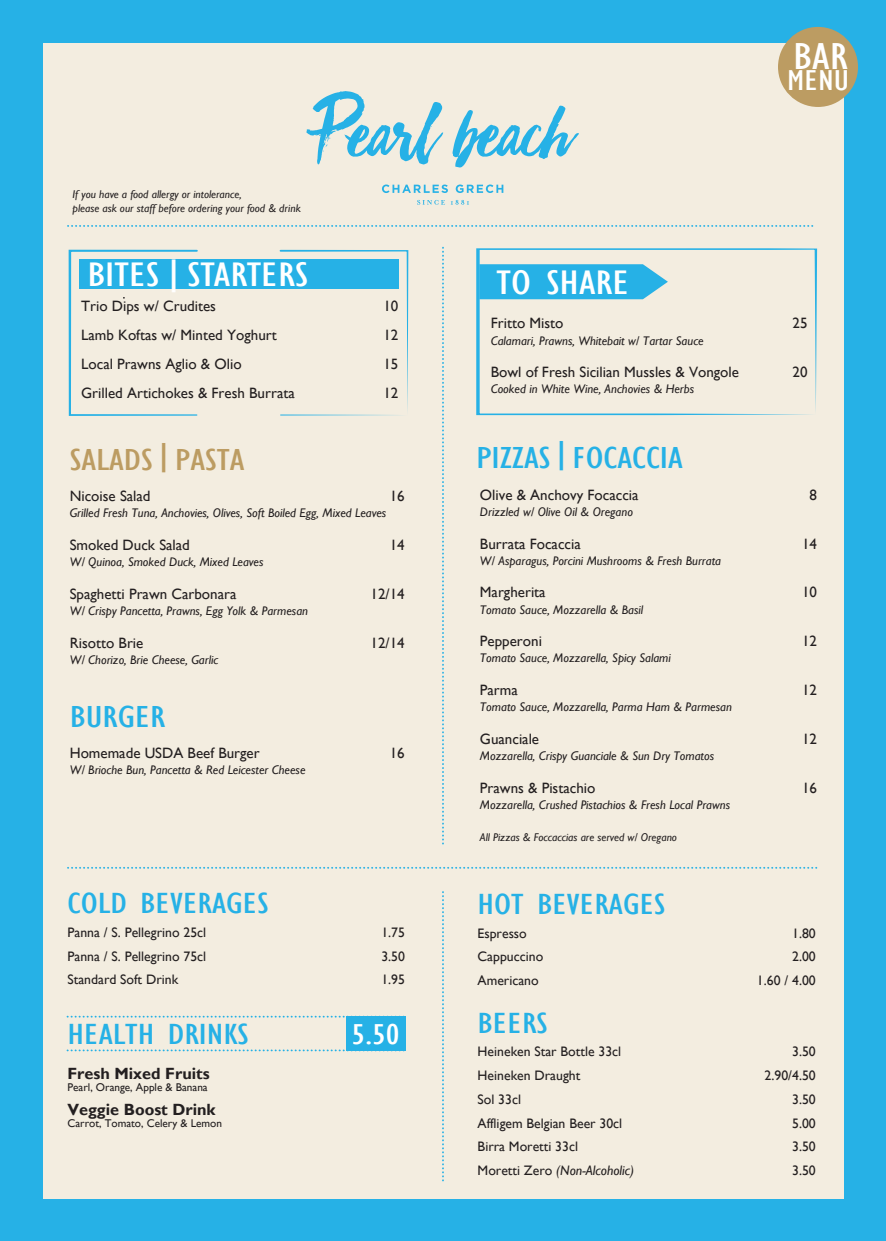
<style>
.page{position:relative;width:886px;height:1241px;background:#fff}
.page>*{position:absolute;margin:0;border:0;box-sizing:border-box;transform-origin:0 0}
.t1{font:condensed 38.62px "Gill Sans";color:#fff;scale:1.28 1}
.t2{font:condensed 35px "Gill Sans";color:#fff;scale:1.33 1}
.t3{font:condensed 31.25px "Gill Sans";color:#26b1e6;scale:1.33 1}
.t4{font:condensed 31.25px "Gill Sans";color:#bc9c62;scale:1.33 1}
.t5{font:condensed 30px "Gill Sans";color:#26b1e6;scale:1.33 1}
.t6{font:condensed 29.62px "Gill Sans";color:#fff;scale:1.28 1}
.t7{font:700 16.25px "Gill Sans";color:#231f20}
.t8{font:15px "Gill Sans";color:#231f20}
.t9{font:13.75px "Gill Sans";color:#231f20}
.t10{font:italic 13.75px "Gill Sans";color:#231f20}
.t11{font:italic 12.5px "Gill Sans";color:#231f20}
.t12{font:italic 11.25px/13.5px "Gill Sans";color:#231f20}
.t13{font:11.25px "Gill Sans";color:#231f20}
.s1{font-style:normal}
</style>
<div class="page">
<div style="left:0;top:0;width:886px;height:1240px;background:#26b1e6"></div>
<div style="left:43px;top:43px;width:800px;height:1155px;background:#f3ede0"></div>
<svg style="left:306px;top:91px;width:273px;height:77px"></svg>
<svg style="left:382px;top:184px;width:121px;height:9px"></svg>
<svg style="left:417px;top:200px;width:52px;height:5px"></svg>
<svg style="left:68px;top:225px;width:746px;height:2px"></svg>
<svg style="left:68px;top:867px;width:749px;height:1px"></svg>
<svg style="left:442px;top:248px;width:2px;height:596px"></svg>
<svg style="left:442px;top:891px;width:2px;height:290px"></svg>
<svg style="left:476px;top:248px;width:341px;height:167px"></svg>
<svg style="left:479px;top:264px;width:189px;height:35px;background:#34b5e5"></svg>
<svg style="left:280px;top:250px;width:128px;height:165px"></svg>
<div style="left:79px;top:260px;width:319px;height:29px;background:#26b1e6"></div>
<svg style="left:69px;top:250px;width:129px;height:166px"></svg>
<div style="left:778px;top:27px;width:80px;height:80px;background:#bc9c62;border-radius:50%"></div>
<svg style="left:67px;top:1015px;width:280px;height:2px"></svg>
<svg style="left:67px;top:1049px;width:339px;height:2px"></svg>
<div style="left:347px;top:1015px;width:59px;height:35px;background:#26b1e6"></div>
<p class="t12" style="left:73px;top:188px;width:230px">If you have a food allergy or intolerance,<br>please ask our staff before ordering your food &amp; drink</p>
<h2 class="t2" style="left:87px;top:253px;width:168px">BITES|STARTERS</h2>
<p class="t8" style="left:81px;top:297px;width:136px">Trio Dips w/ Crudites</p>
<p class="t8" style="left:383px;top:297px;width:16px">10</p>
<p class="t8" style="left:81px;top:326px;width:197px">Lamb Koftas w/ Minted Yoghurt</p>
<p class="t8" style="left:383px;top:326px;width:16px">12</p>
<p class="t8" style="left:81px;top:355px;width:162px">Local Prawns Aglio &amp; Olio</p>
<p class="t8" style="left:383px;top:355px;width:16px">15</p>
<p class="t8" style="left:81px;top:384px;width:215px">Grilled Artichokes &amp; Fresh Burrata</p>
<p class="t8" style="left:383px;top:384px;width:16px">12</p>
<h3 class="t4" style="left:70px;top:441px;width:133px">SALADS|PASTA</h3>
<p class="t8" style="left:70px;top:487px;width:82px">Nicoise Salad</p>
<p class="t8" style="left:390px;top:487px;width:16px">16</p>
<p class="t11" style="left:70px;top:506px;width:318px">Grilled Fresh Tuna, Anchovies, Olives, Soft Boiled Egg, Mixed Leaves</p>
<p class="t8" style="left:70px;top:536px;width:122px">Smoked Duck Salad</p>
<p class="t8" style="left:390px;top:536px;width:16px">14</p>
<p class="t11" style="left:70px;top:554px;width:195px">W/ Quinoa, Smoked Duck, Mixed Leaves</p>
<p class="t8" style="left:70px;top:585px;width:168px">Spaghetti Prawn Carbonara</p>
<p class="t8" style="left:371px;top:585px;width:36px">12/14</p>
<p class="t11" style="left:70px;top:603px;width:240px">W/ Crispy Pancetta, Prawns, Egg Yolk &amp; Parmesan</p>
<p class="t8" style="left:70px;top:633px;width:75px">Risotto Brie</p>
<p class="t8" style="left:371px;top:633px;width:36px">12/14</p>
<p class="t11" style="left:70px;top:652px;width:150px">W/ Chorizo, Brie Cheese, Garlic</p>
<h3 class="t3" style="left:70px;top:698px;width:73px">BURGER</h3>
<p class="t8" style="left:70px;top:744px;width:192px">Homemade USDA Beef Burger</p>
<p class="t8" style="left:390px;top:744px;width:16px">16</p>
<p class="t11" style="left:70px;top:762px;width:237px">W/ Brioche Bun, Pancetta &amp; Red Leicester Cheese</p>
<h3 class="t5" style="left:68px;top:885px;width:153px">COLD BEVERAGES</h3>
<p class="t9" style="left:68px;top:924px;width:140px">Panna / S. Pellegrino 25cl</p>
<p class="t9" style="left:381px;top:924px;width:25px">1.75</p>
<p class="t9" style="left:68px;top:947px;width:140px">Panna / S. Pellegrino 75cl</p>
<p class="t9" style="left:381px;top:947px;width:25px">3.50</p>
<p class="t9" style="left:68px;top:971px;width:112px">Standard Soft Drink</p>
<p class="t9" style="left:381px;top:971px;width:25px">1.95</p>
<h3 class="t5" style="left:68px;top:1016px;width:138px">HEALTH DRINKS</h3>
<h3 class="t7" style="left:68px;top:1063px;width:144px">Fresh Mixed Fruits</h3>
<p class="t13" style="left:68px;top:1080px;width:142px">Pearl, Orange, Apple &amp; Banana</p>
<h3 class="t7" style="left:68px;top:1099px;width:150px">Veggie Boost Drink</h3>
<p class="t13" style="left:68px;top:1116px;width:156px">Carrot, Tomato, Celery &amp; Lemon</p>
<h3 class="t6" style="left:352px;top:1016px;width:39px">5.50</h3>
<h1 class="t1" style="left:793px;top:33px;width:44px">BAR</h1>
<h3 class="t6" style="left:787px;top:62px;width:50px">MENU</h3>
<h2 class="t2" style="left:497px;top:262px;width:101px">TO SHARE</h2>
<p class="t8" style="left:491px;top:314px;width:74px">Fritto Misto</p>
<p class="t8" style="left:792px;top:314px;width:16px">25</p>
<p class="t11" style="left:491px;top:333px;width:214px">Calamari, Prawns, Whitebait w/ Tartar Sauce</p>
<p class="t8" style="left:491px;top:363px;width:250px">Bowl of Fresh Sicilian Mussles &amp; Vongole</p>
<p class="t8" style="left:792px;top:363px;width:16px">20</p>
<p class="t11" style="left:491px;top:382px;width:205px">Cooked in White Wine, Anchovies &amp; Herbs</p>
<h3 class="t3" style="left:476px;top:439px;width:157px">PIZZAS|FOCACCIA</h3>
<p class="t8" style="left:480px;top:486px;width:160px">Olive &amp; Anchovy Focaccia</p>
<p class="t8" style="left:809px;top:486px;width:9px">8</p>
<p class="t11" style="left:480px;top:504px;width:154px">Drizzled w/ Olive Oil &amp; Oregano</p>
<p class="t8" style="left:480px;top:534px;width:102px">Burrata Focaccia</p>
<p class="t8" style="left:802px;top:534px;width:16px">14</p>
<p class="t11" style="left:480px;top:553px;width:243px">W/ Asparagus, Porcini Mushrooms &amp; Fresh Burrata</p>
<p class="t8" style="left:480px;top:583px;width:67px">Margherita</p>
<p class="t8" style="left:802px;top:583px;width:16px">10</p>
<p class="t11" style="left:480px;top:602px;width:165px">Tomato Sauce, Mozzarella &amp; Basil</p>
<p class="t8" style="left:480px;top:632px;width:64px">Pepperoni</p>
<p class="t8" style="left:802px;top:632px;width:16px">12</p>
<p class="t11" style="left:480px;top:650px;width:192px">Tomato Sauce, Mozzarella, Spicy Salami</p>
<p class="t8" style="left:480px;top:681px;width:39px">Parma</p>
<p class="t8" style="left:802px;top:681px;width:16px">12</p>
<p class="t11" style="left:480px;top:699px;width:253px">Tomato Sauce, Mozzarella, Parma Ham &amp; Parmesan</p>
<p class="t8" style="left:480px;top:729px;width:61px">Guanciale</p>
<p class="t8" style="left:802px;top:729px;width:16px">12</p>
<p class="t11" style="left:480px;top:748px;width:236px">Mozzarella, Crispy Guanciale &amp; Sun Dry Tomatos</p>
<p class="t8" style="left:480px;top:778px;width:117px">Prawns &amp; Pistachio</p>
<p class="t8" style="left:802px;top:778px;width:16px">16</p>
<p class="t11" style="left:480px;top:797px;width:252px">Mozzarella, Crushed Pistachios &amp; Fresh Local Prawns</p>
<p class="t12" style="left:480px;top:830px;width:199px">All Pizzas &amp; Foccaccias are served w/ Oregano</p>
<h3 class="t5" style="left:478px;top:886px;width:143px">HOT BEVERAGES</h3>
<p class="t9" style="left:478px;top:924px;width:51px">Espresso</p>
<p class="t9" style="left:792px;top:924px;width:25px">1.80</p>
<p class="t9" style="left:478px;top:948px;width:67px">Cappuccino</p>
<p class="t9" style="left:792px;top:948px;width:25px">2.00</p>
<p class="t9" style="left:478px;top:972px;width:63px">Americano</p>
<p class="t9" style="left:757px;top:972px;width:60px">1.60 / 4.00</p>
<h3 class="t5" style="left:478px;top:1004px;width:54px">BEERS</h3>
<p class="t9" style="left:478px;top:1043px;width:145px">Heineken Star Bottle 33cl</p>
<p class="t9" style="left:792px;top:1043px;width:25px">3.50</p>
<p class="t9" style="left:478px;top:1067px;width:104px">Heineken Draught</p>
<p class="t9" style="left:764px;top:1067px;width:53px">2.90/4.50</p>
<p class="t9" style="left:478px;top:1091px;width:45px">Sol 33cl</p>
<p class="t9" style="left:792px;top:1091px;width:25px">3.50</p>
<p class="t9" style="left:478px;top:1114px;width:146px">Affligem Belgian Beer 30cl</p>
<p class="t9" style="left:792px;top:1114px;width:25px">5.00</p>
<p class="t9" style="left:478px;top:1138px;width:102px">Birra Moretti 33cl</p>
<p class="t9" style="left:792px;top:1138px;width:25px">3.50</p>
<p class="t10" style="left:478px;top:1162px;width:158px"><span class="s1">Moretti Zero</span> (Non-Alcoholic)</p>
<p class="t9" style="left:792px;top:1162px;width:25px">3.50</p>
</div>
